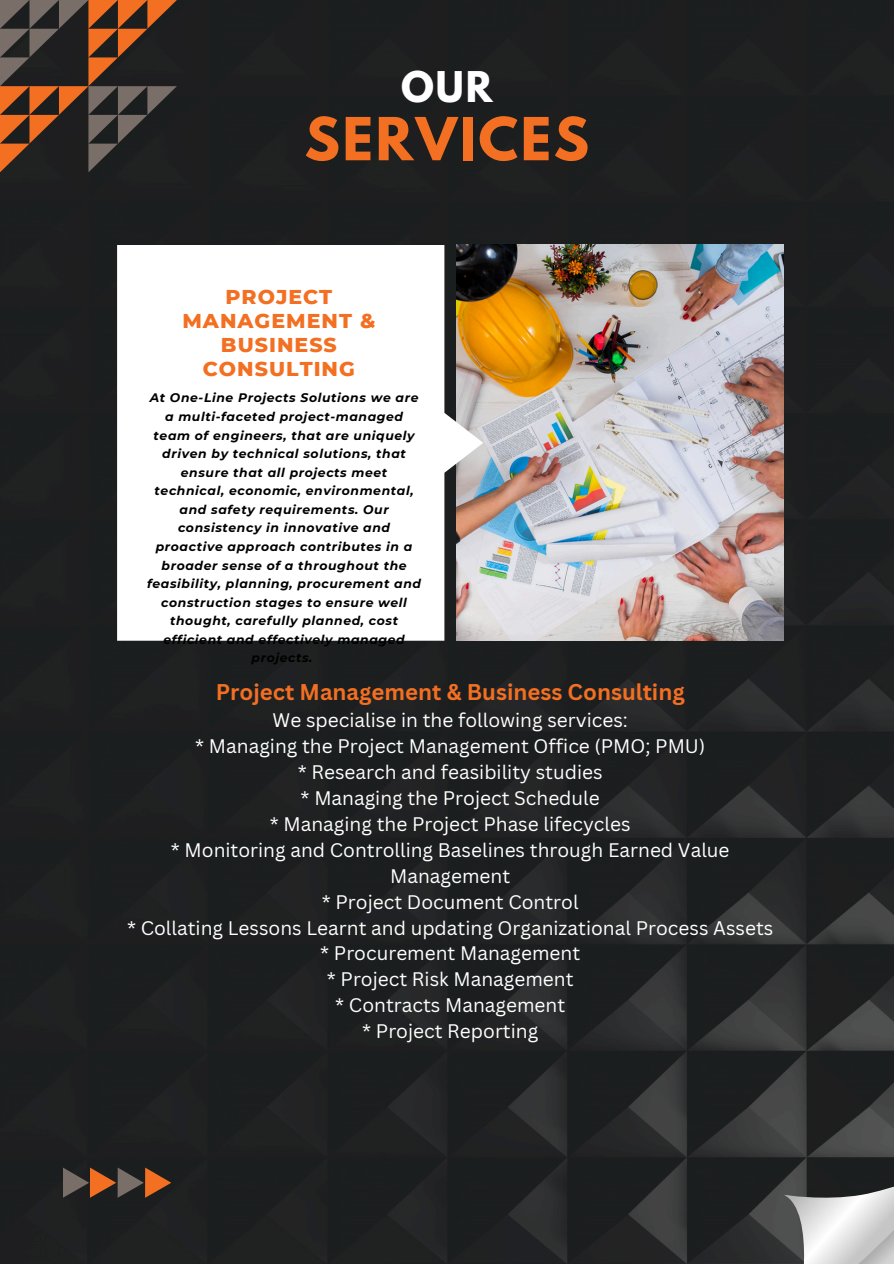
<style>
.page{position:relative;width:894px;height:1264px;background:#fff}
.page>*{position:absolute;margin:0;border:0;box-sizing:border-box;transform-origin:0 0}
.t1{font:700 52.5px "League Spartan";letter-spacing:.05em;color:#f36f21}
.t2{font:700 37.5px "League Spartan";color:#fff}
.t3{font:700 22.2px "Canva Sans";color:#f36f21}
.t4{font:800 20.4px/24.2px "Montserrat";letter-spacing:.05em;color:#f36f21;text-align:center}
.t5{font:19.05px/26px "Canva Sans";color:#fff;text-align:center}
.t6{font:italic 700 12.3px/18.6px "Montserrat";letter-spacing:.05em;color:#000;text-align:center}
</style>
<div class="page">
<img style="left:0;top:0;width:893px;height:1263px">
<svg style="left:783px;top:1167px;width:110px;height:96px"></svg>
<img style="left:483px;top:245px;width:300px;height:395px">
<svg style="left:117px;top:245px;width:366px;height:395px"></svg>
<svg style="left:0;top:0;width:177px;height:172px;background:#50392c"></svg>
<svg style="left:63px;top:1167px;width:108px;height:30px;background:#674531"></svg>
<h2 class="t2" style="left:401px;top:69px;width:93px">OUR</h2>
<p class="t1" style="left:304px;top:113px;width:286px">SERVICES</p>
<h1 class="t4" style="left:182px;top:284px;width:194px">PROJECT<br>MANAGEMENT &amp;<br>BUSINESS<br>CONSULTING</h1>
<h3 class="t6" style="left:147px;top:389px;width:275px">At One-Line Projects Solutions we are a multi-faceted project-managed team of engineers, that are uniquely driven by technical solutions, that ensure that all projects meet technical, economic, environmental, and safety requirements. Our consistency in innovative and proactive approach contributes in a broader sense of a throughout the feasibility, planning, procurement and construction stages to ensure well thought, carefully planned, cost efficient and effectively managed projects.</h3>
<p class="t3" style="left:216px;top:676px;width:470px">Project Management &amp; Business Consulting</p>
<p class="t5" style="left:127px;top:707px;width:647px">We specialise in the following services:<br>* Managing the Project Management Office (PMO; PMU)<br>* Research and feasibility studies<br>* Managing the Project Schedule<br>* Managing the Project Phase lifecycles<br>* Monitoring and Controlling Baselines through Earned Value Management<br>* Project Document Control<br>* Collating Lessons Learnt and updating Organizational Process Assets * Procurement Management<br>* Project Risk Management<br>* Contracts Management<br>* Project Reporting</p>
</div>
